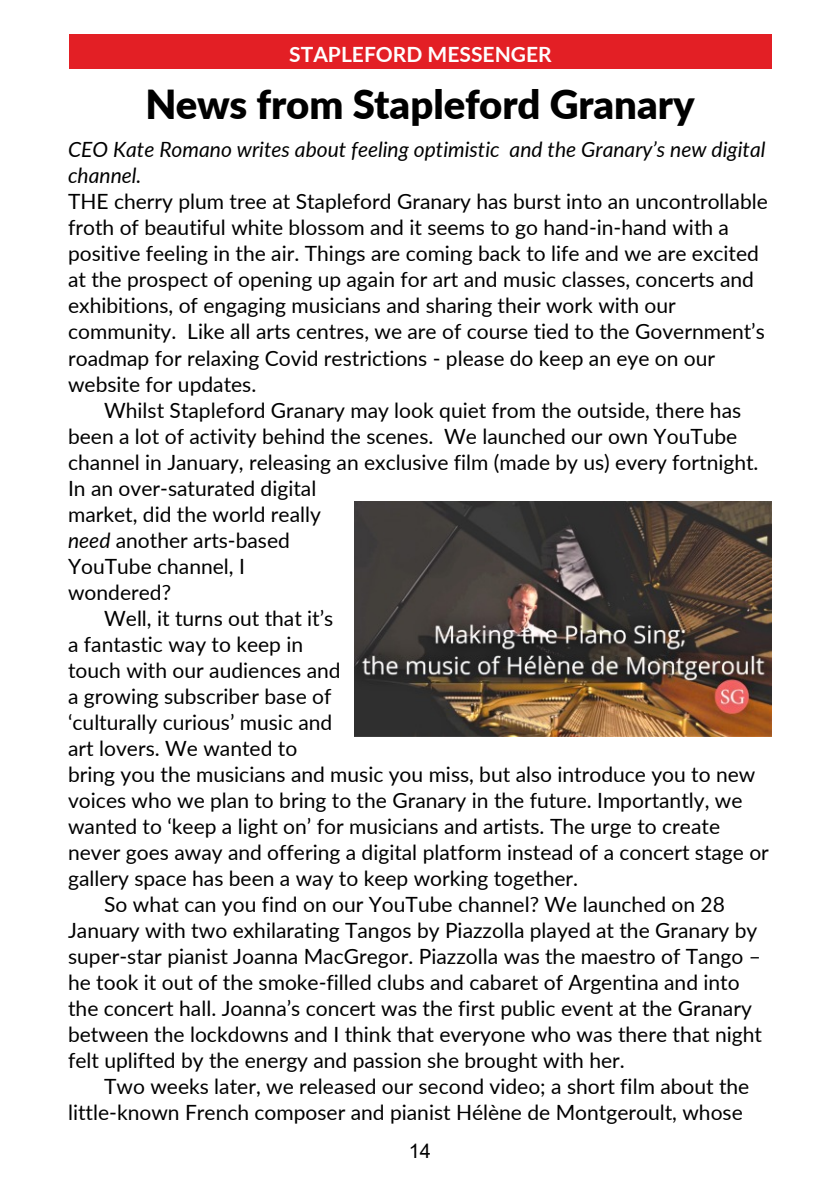
<style>
.page{position:relative;width:840px;height:1191px;background:#fff}
.page>*{position:absolute;margin:0;border:0;box-sizing:border-box;transform-origin:0 0}
.t1{font:900 40px "Lato";color:#000}
.t2{font:21px/26px "Lato";color:#000}
.t3{font:italic 21px/26px "Lato";color:#000}
.t4{font:700 21px "Lato";color:#fefefe}
.t5{font:20px "Arial";color:#000}
.s1{font-style:italic}
</style>
<div class="page">
<div style="left:69px;top:34px;width:702px;height:34px;background:#e31f25"></div>
<img style="left:354px;top:501px;width:417px;height:235px">
<p class="t4" style="left:289px;top:45px;width:264px">STAPLEFORD MESSENGER</p>
<h1 class="t1" style="left:145px;top:87px;width:550px">News from Stapleford Granary</h1>
<p class="t3" style="left:68px;top:138px;width:698px">CEO Kate Romano writes about feeling optimistic and the Granary’s new digital channel.</p>
<p class="t2" style="left:68px;top:190px;width:701px">THE cherry plum tree at Stapleford Granary has burst into an uncontrollable froth of beautiful white blossom and it seems to go hand-in-hand with a positive feeling in the air. Things are coming back to life and we are excited at the prospect of opening up again for art and music classes, concerts and exhibitions, of engaging musicians and sharing their work with our community. Like all arts centres, we are of course tied to the Government’s roadmap for relaxing Covid restrictions - please do keep an eye on our website for updates.</p>
<p class="t2" style="left:104px;top:398px;width:638px">Whilst Stapleford Granary may look quiet from the outside, there has</p>
<p class="t2" style="left:68px;top:424px;width:670px">been a lot of activity behind the scenes. We launched our own YouTube</p>
<p class="t2" style="left:68px;top:450px;width:691px">channel in January, releasing an exclusive film (made by us) every fortnight.</p>
<p class="t2" style="left:68px;top:476px;width:249px">In an over-saturated digital</p>
<p class="t2" style="left:68px;top:502px;width:254px">market, did the world really</p>
<p class="t2" style="left:68px;top:528px;width:223px"><span class="s1">need</span> another arts-based</p>
<p class="t2" style="left:68px;top:554px;width:178px">YouTube channel, I</p>
<p class="t2" style="left:68px;top:580px;width:104px">wondered?</p>
<p class="t2" style="left:104px;top:606px;width:230px">Well, it turns out that it’s</p>
<p class="t2" style="left:68px;top:632px;width:236px">a fantastic way to keep in</p>
<p class="t2" style="left:68px;top:658px;width:274px">touch with our audiences and</p>
<p class="t2" style="left:68px;top:684px;width:265px">a growing subscriber base of</p>
<p class="t2" style="left:68px;top:710px;width:265px">‘culturally curious’ music and</p>
<p class="t2" style="left:68px;top:736px;width:230px">art lovers. We wanted to</p>
<p class="t2" style="left:68px;top:762px;width:688px">bring you the musicians and music you miss, but also introduce you to new</p>
<p class="t2" style="left:68px;top:788px;width:675px">voices who we plan to bring to the Granary in the future. Importantly, we</p>
<p class="t2" style="left:68px;top:814px;width:653px">wanted to ‘keep a light on’ for musicians and artists. The urge to create</p>
<p class="t2" style="left:68px;top:840px;width:702px">never goes away and offering a digital platform instead of a concert stage or</p>
<p class="t2" style="left:68px;top:866px;width:511px">gallery space has been a way to keep working together.</p>
<p class="t2" style="left:104px;top:892px;width:622px">So what can you find on our YouTube channel? We launched on 28</p>
<p class="t2" style="left:68px;top:918px;width:690px">January with two exhilarating Tangos by Piazzolla played at the Granary by</p>
<p class="t2" style="left:68px;top:944px;width:694px">super-star pianist Joanna MacGregor. Piazzolla was the maestro of Tango –</p>
<p class="t2" style="left:68px;top:970px;width:672px">he took it out of the smoke-filled clubs and cabaret of Argentina and into</p>
<p class="t2" style="left:68px;top:996px;width:685px">the concert hall. Joanna’s concert was the first public event at the Granary</p>
<p class="t2" style="left:68px;top:1022px;width:695px">between the lockdowns and I think that everyone who was there that night</p>
<p class="t2" style="left:68px;top:1048px;width:558px">felt uplifted by the energy and passion she brought with her.</p>
<p class="t2" style="left:104px;top:1074px;width:646px">Two weeks later, we released our second video; a short film about the</p>
<p class="t2" style="left:68px;top:1100px;width:675px">little-known French composer and pianist Hélène de Montgeroult, whose</p>
<p class="t5" style="left:408px;top:1143px;width:24px">14</p>
</div>
